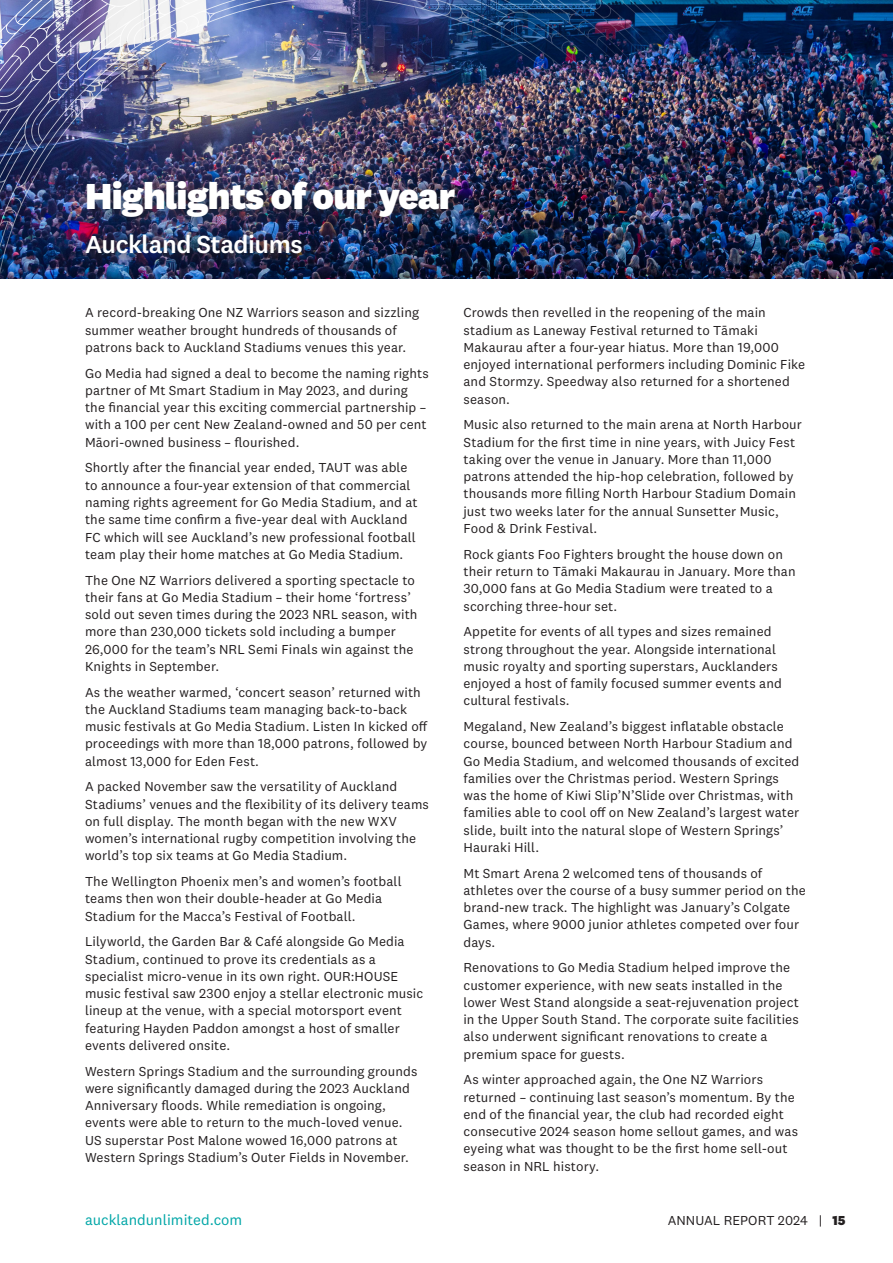
<style>
.page{position:relative;width:893px;height:1263px;background:#fff}
.page>*{position:absolute;margin:0;border:0;box-sizing:border-box;transform-origin:0 0}
._2024_Header_DO_NOT_INCLUDE{font:800 37.5px "National 2";letter-spacing:-.02em;color:#fff}
._2024_Header_Secondary__white{font:500 25.5px "National 2";letter-spacing:-.02em;color:#fff}
.t1{font:15px "National 2";color:#00a6a7}
._2024_Body{font:13.5px/17.2px "National 2";letter-spacing:.01em;color:#231f20}
.s1{font-weight:800}
</style>
<div class="page">
<img style="left:792px;top:0;width:101px;height:279px">
<img style="left:0;top:0;width:792px;height:279px">
<div style="left:76px;top:224px;width:242px;height:46px;background:#231f20;opacity:.52"></div>
<div style="left:76px;top:171px;width:395px;height:62px;background:#231f20;opacity:.52"></div>
<p class="_2024_Header_DO_NOT_INCLUDE" style="left:85px;top:172px;width:372px">Highlights of our year</p>
<p class="_2024_Header_Secondary__white" style="left:85px;top:229px;width:219px">Auckland Stadiums</p>
<p class="_2024_Body" style="left:85px;top:304px;width:336px">A record-breaking One NZ Warriors season and sizzling summer weather brought hundreds of thousands of patrons back to Auckland Stadiums venues this year.</p>
<p class="_2024_Body" style="left:85px;top:364px;width:345px">Go Media had signed a deal to become the naming rights partner of Mt Smart Stadium in May 2023, and during the financial year this exciting commercial partnership – with a 100 per cent New Zealand-owned and 50 per cent Māori-owned business – flourished.</p>
<p class="_2024_Body" style="left:85px;top:459px;width:334px">Shortly after the financial year ended, TAUT was able to announce a four-year extension of that commercial naming rights agreement for Go Media Stadium, and at the same time confirm a five-year deal with Auckland FC which will see Auckland’s new professional football team play their home matches at Go Media Stadium.</p>
<p class="_2024_Body" style="left:85px;top:571px;width:334px">The One NZ Warriors delivered a sporting spectacle to their fans at Go Media Stadium – their home ‘fortress’ sold out seven times during the 2023 NRL season, with more than 230,000 tickets sold including a bumper 26,000 for the team’s NRL Semi Finals win against the Knights in September.</p>
<p class="_2024_Body" style="left:85px;top:683px;width:344px">As the weather warmed, ‘concert season’ returned with the Auckland Stadiums team managing back-to-back music festivals at Go Media Stadium. Listen In kicked off proceedings with more than 18,000 patrons, followed by almost 13,000 for Eden Fest.</p>
<p class="_2024_Body" style="left:85px;top:778px;width:345px">A packed November saw the versatility of Auckland Stadiums’ venues and the flexibility of its delivery teams on full display. The month began with the new WXV women’s international rugby competition involving the world’s top six teams at Go Media Stadium.</p>
<p class="_2024_Body" style="left:85px;top:873px;width:318px">The Wellington Phoenix men’s and women’s football teams then won their double-header at Go Media<br>Stadium for the Macca’s Festival of Football.</p>
<p class="_2024_Body" style="left:85px;top:933px;width:340px">Lilyworld, the Garden Bar &amp; Café alongside Go Media Stadium, continued to prove its credentials as a specialist micro-venue in its own right. OUR:HOUSE music festival saw 2300 enjoy a stellar electronic music lineup at the venue, with a special motorsport event featuring Hayden Paddon amongst a host of smaller events delivered onsite.</p>
<p class="_2024_Body" style="left:85px;top:1062px;width:334px">Western Springs Stadium and the surrounding grounds were significantly damaged during the 2023 Auckland Anniversary floods. While remediation is ongoing, events were able to return to the much-loved venue.<br>US superstar Post Malone wowed 16,000 patrons at Western Springs Stadium’s Outer Fields in November.</p>
<p class="_2024_Body" style="left:463px;top:304px;width:343px">Crowds then revelled in the reopening of the main stadium as Laneway Festival returned to Tāmaki Makaurau after a four-year hiatus. More than 19,000 enjoyed international performers including Dominic Fike and Stormzy. Speedway also returned for a shortened season.</p>
<p class="_2024_Body" style="left:463px;top:416px;width:340px">Music also returned to the main arena at North Harbour Stadium for the first time in nine years, with Juicy Fest taking over the venue in January. More than 11,000 patrons attended the hip-hop celebration, followed by thousands more filling North Harbour Stadium Domain just two weeks later for the annual Sunsetter Music, Food &amp; Drink Festival.</p>
<p class="_2024_Body" style="left:463px;top:545px;width:334px">Rock giants Foo Fighters brought the house down on their return to Tāmaki Makaurau in January. More than 30,000 fans at Go Media Stadium were treated to a scorching three-hour set.</p>
<p class="_2024_Body" style="left:463px;top:623px;width:320px">Appetite for events of all types and sizes remained strong throughout the year. Alongside international music royalty and sporting superstars, Aucklanders enjoyed a host of family focused summer events and cultural festivals.</p>
<p class="_2024_Body" style="left:463px;top:718px;width:337px">Megaland, New Zealand’s biggest inflatable obstacle course, bounced between North Harbour Stadium and Go Media Stadium, and welcomed thousands of excited families over the Christmas period. Western Springs was the home of Kiwi Slip’N’Slide over Christmas, with families able to cool off on New Zealand’s largest water slide, built into the natural slope of Western Springs’ Hauraki Hill.</p>
<p class="_2024_Body" style="left:463px;top:864px;width:344px">Mt Smart Arena 2 welcomed tens of thousands of athletes over the course of a busy summer period on the brand-new track. The highlight was January’s Colgate Games, where 9000 junior athletes competed over four days.</p>
<p class="_2024_Body" style="left:463px;top:959px;width:337px">Renovations to Go Media Stadium helped improve the customer experience, with new seats installed in the lower West Stand alongside a seat-rejuvenation project in the Upper South Stand. The corporate suite facilities also underwent significant renovations to create a premium space for guests.</p>
<p class="_2024_Body" style="left:463px;top:1071px;width:336px">As winter approached again, the One NZ Warriors returned – continuing last season’s momentum. By the end of the financial year, the club had recorded eight consecutive 2024 season home sellout games, and was eyeing what was thought to be the first home sell-out season in NRL history.</p>
<p class="t1" style="left:85px;top:1211px;width:159px">aucklandunlimited.com</p>
<p class="_2024_Body" style="left:668px;top:1212px;width:179px">ANNUAL REPORT 2024 | <span class="s1">15</span></p>
</div>
